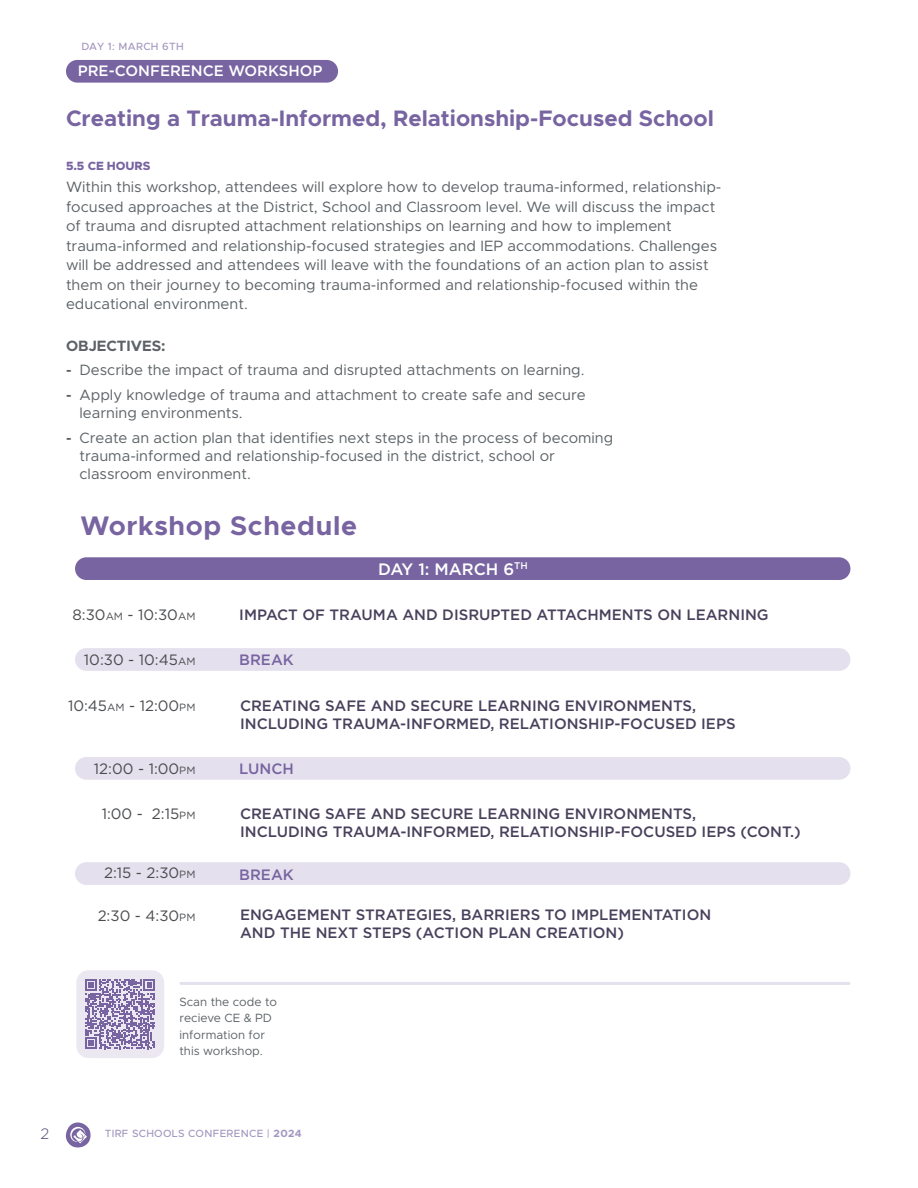
<style>
.page{position:relative;width:918px;height:1188px;background:#fff}
.page>*{position:absolute;margin:0;border:0;box-sizing:border-box;transform-origin:0 0}
.t1{font:700 27px "Metropolis";letter-spacing:.025em;color:#7764a1}
.t2{font:700 22.5px "Metropolis";color:#7764a1}
.t3{font:500 16.5px "Gotham";color:#fff}
.t4{font:15px/19.5px "Metropolis";color:#5c6266}
.t5{font:500 15px/18px "Gotham";color:#49415c}
.t6{font:15px "Gotham";color:#4a4c4f}
.t7{font:500 15px "Gotham";color:#fff}
.t8{font:500 15px "Gotham";color:#7764a1}
.t9{font:700 15px "Metropolis";color:#5c6266}
.t10{font:300 15px "Gotham";color:#534473}
.t11{font:12px/16.5px "Metropolis";color:#5c6266}
.t12{font:800 12px "Metropolis";letter-spacing:-.005em;color:#7764a1}
.t13{font:500 10.5px "Metropolis";letter-spacing:.03em;color:#a396c0}
.s1{font-weight:700}
.s2{font-size:10.5px}
</style>
<div class="page">
<svg style="left:66px;top:1122px;width:25px;height:26px"></svg>
<div style="left:66px;top:60px;width:272px;height:23px;background:#7764a1;border-radius:11px"></div>
<div style="left:75px;top:648px;width:775px;height:23px;background:#e4e0ed;border-radius:11px"></div>
<div style="left:75px;top:862px;width:775px;height:23px;background:#e4e0ed;border-radius:11px"></div>
<div style="left:75px;top:757px;width:775px;height:23px;background:#e4e0ed;border-radius:11px"></div>
<div style="left:75px;top:557px;width:775px;height:23px;background:#7764a1;border-radius:11px"></div>
<hr style="left:181px;top:982px;width:668px;height:3px;background:#e4e0ed">
<div style="left:76px;top:970px;width:88px;height:88px;background:#ebe8f1;border-radius:12px"></div>
<svg style="left:85px;top:979px;width:70px;height:70px"></svg>
<p class="t13" style="left:82px;top:42px;width:104px">DAY 1: MARCH 6TH</p>
<p class="t7" style="left:78px;top:64px;width:246px">PRE-CONFERENCE WORKSHOP</p>
<h2 class="t2" style="left:66px;top:108px;width:649px">Creating a Trauma-Informed, Relationship-Focused School</h2>
<p class="t12" style="left:66px;top:160px;width:86px">5.5 CE HOURS</p>
<p class="t4" style="left:66px;top:178px;width:657px">Within this workshop, attendees will explore how to develop trauma-informed, relationship&shy;focused approaches at the District, School and Classroom level. We will discuss the impact of trauma and disrupted attachment relationships on learning and how to implement trauma-informed and relationship-focused strategies and IEP accommodations. Challenges will be addressed and attendees will leave with the foundations of an action plan to assist them on their journey to becoming trauma-informed and relationship-focused within the educational environment.</p>
<p class="t9" style="left:66px;top:339px;width:101px">OBJECTIVES:</p>
<p class="t4" style="left:66px;top:361px;width:520px"><span class="s1">-</span> Describe the impact of trauma and disrupted attachments on learning.</p>
<p class="t4" style="left:80px;top:387px;width:508px;line-height:18px;text-indent:-14px"><span class="s1">-</span> Apply knowledge of trauma and attachment to create safe and secure learning environments.</p>
<p class="t4" style="left:80px;top:429px;width:535px;line-height:18px;text-indent:-14px"><span class="s1">-</span> Create an action plan that identifies next steps in the process of becoming trauma-informed and relationship-focused in the district, school or classroom environment.</p>
<h1 class="t1" style="left:80px;top:514px;width:278px">Workshop Schedule</h1>
<p class="t3" style="left:378px;top:561px;width:151px">DAY 1: MARCH 6<sup>TH</sup></p>
<p class="t6" style="left:72px;top:608px;width:124px">8:30<span class="s2">AM</span> - 10:30<span class="s2">AM</span></p>
<p class="t6" style="left:84px;top:653px;width:113px">10:30 - 10:45<span class="s2">AM</span></p>
<p class="t6" style="left:68px;top:699px;width:129px">10:45<span class="s2">AM</span> - 12:00<span class="s2">PM</span></p>
<p class="t6" style="left:94px;top:762px;width:103px">12:00 - 1:00<span class="s2">PM</span></p>
<p class="t6" style="left:102px;top:807px;width:95px">1:00 - 2:15<span class="s2">PM</span></p>
<p class="t6" style="left:104px;top:866px;width:93px">2:15 - 2:30<span class="s2">PM</span></p>
<p class="t6" style="left:98px;top:909px;width:99px">2:30 - 4:30<span class="s2">PM</span></p>
<p class="t5" style="left:239px;top:606px;width:531px">IMPACT OF TRAUMA AND DISRUPTED ATTACHMENTS ON LEARNING</p>
<p class="t8" style="left:239px;top:653px;width:56px">BREAK</p>
<p class="t5" style="left:240px;top:697px;width:497px">CREATING SAFE AND SECURE LEARNING ENVIRONMENTS,<br>INCLUDING TRAUMA-INFORMED, RELATIONSHIP-FOCUSED IEPS</p>
<p class="t8" style="left:239px;top:762px;width:56px">LUNCH</p>
<p class="t5" style="left:240px;top:806px;width:562px">CREATING SAFE AND SECURE LEARNING ENVIRONMENTS,<br>INCLUDING TRAUMA-INFORMED, RELATIONSHIP-FOCUSED IEPS (CONT.)</p>
<p class="t8" style="left:239px;top:868px;width:56px">BREAK</p>
<p class="t5" style="left:240px;top:907px;width:473px">ENGAGEMENT STRATEGIES, BARRIERS TO IMPLEMENTATION<br>AND THE NEXT STEPS (ACTION PLAN CREATION)</p>
<p class="t11" style="left:179px;top:994px;width:99px">Scan the code to recieve CE &amp; PD information for this workshop.</p>
<p class="t10" style="left:40px;top:1127px;width:10px">2</p>
<p class="t13" style="left:105px;top:1129px;width:198px">TIRF SCHOOLS CONFERENCE | <span class="s1">2024</span></p>
</div>
